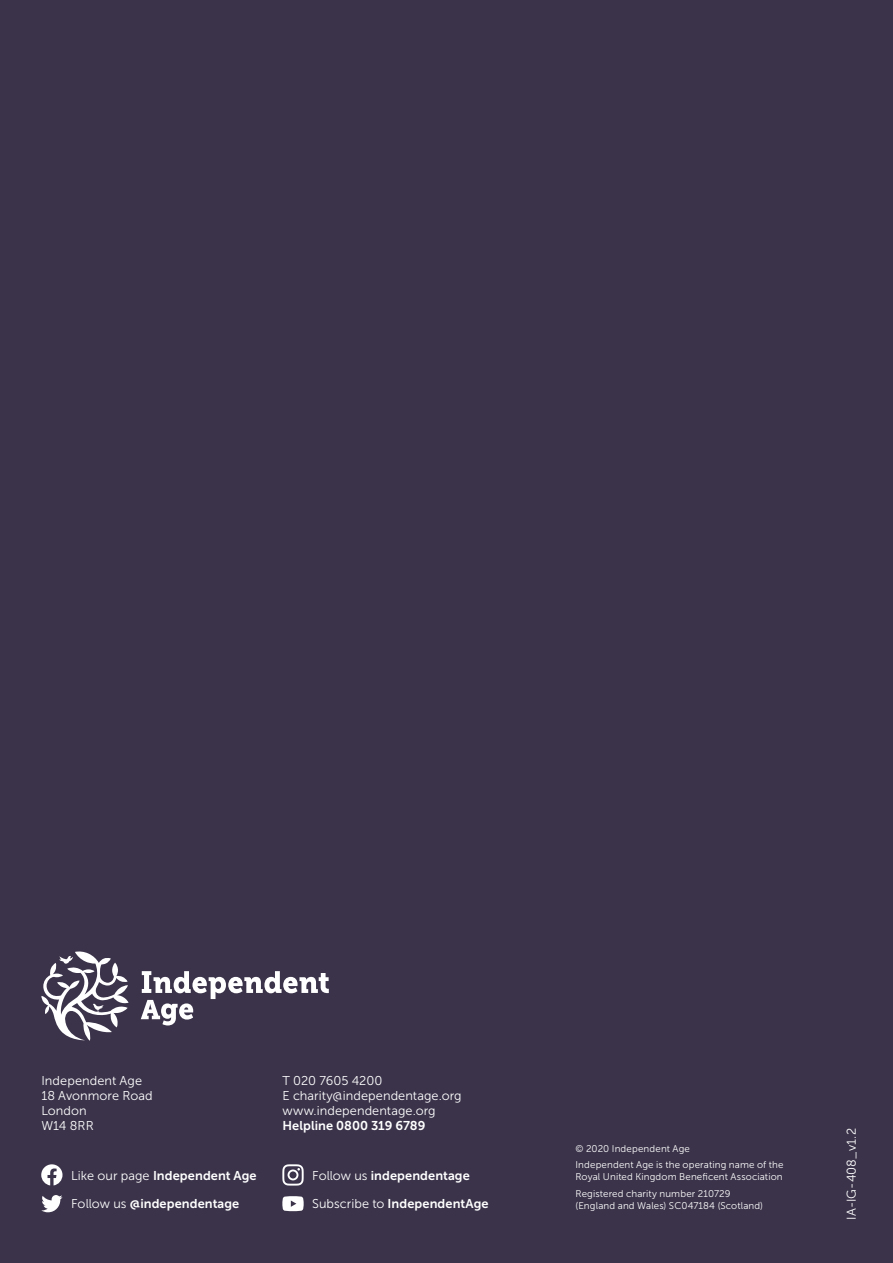
<style>
.page{position:relative;width:893px;height:1263px;background:#3b334a}
.page>*{position:absolute;margin:0;border:0;box-sizing:border-box;transform-origin:0 0}
.t1{font:12.75px/15px "Museo Sans 300";letter-spacing:.005em;color:#fff}
.t2{font:12.75px "Museo Sans 700";letter-spacing:.005em;color:#fff}
.t3{font:9.75px/16.2px "Museo Sans 300";letter-spacing:.015em;color:#fff}
.s1{font-family:"Museo Sans 300"}
</style>
<div class="page">
<svg style="left:41px;top:951px;width:288px;height:90px"></svg>
<svg style="left:41px;top:1164px;width:22px;height:21px"></svg>
<svg style="left:41px;top:1195px;width:22px;height:17px"></svg>
<svg style="left:282px;top:1164px;width:22px;height:21px"></svg>
<svg style="left:282px;top:1196px;width:22px;height:15px"></svg>
<h1 class="t1" style="left:41px;top:1074px;width:113px">Independent Age<br>18 Avonmore Road<br>London<br>W14 8RR</h1>
<h1 class="t1" style="left:282px;top:1074px;width:181px">T 020 7605 4200<br>E charity@independentage.org www.independentage.org</h1>
<h1 class="t2" style="left:282px;top:1119px;width:145px">Helpline 0800 319 6789</h1>
<h1 class="t2" style="left:71px;top:1168px;width:187px"><span class="s1">Like our page</span> Independent Age</h1>
<h1 class="t2" style="left:312px;top:1168px;width:159px"><span class="s1">Follow us</span> independentage</h1>
<h1 class="t2" style="left:71px;top:1197px;width:170px"><span class="s1">Follow us</span> @independentage</h1>
<h1 class="t2" style="left:312px;top:1197px;width:178px"><span class="s1">Subscribe to</span> IndependentAge</h1>
<p class="t3" style="left:575px;top:1140px;width:210px">© 2020 Independent Age<br>Independent Age is the operating name of the</p>
<p class="t3" style="left:575px;top:1169px;width:209px">Royal United Kingdom Beneficent Association<br>Registered charity number 210729</p>
<p class="t3" style="left:575px;top:1197px;width:189px">(England and Wales) SC047184 (Scotland)</p>
<h1 class="t1" style="left:844px;top:1220px;width:93px;rotate:-90deg">IA-IG-408_v1.2</h1>
</div>
